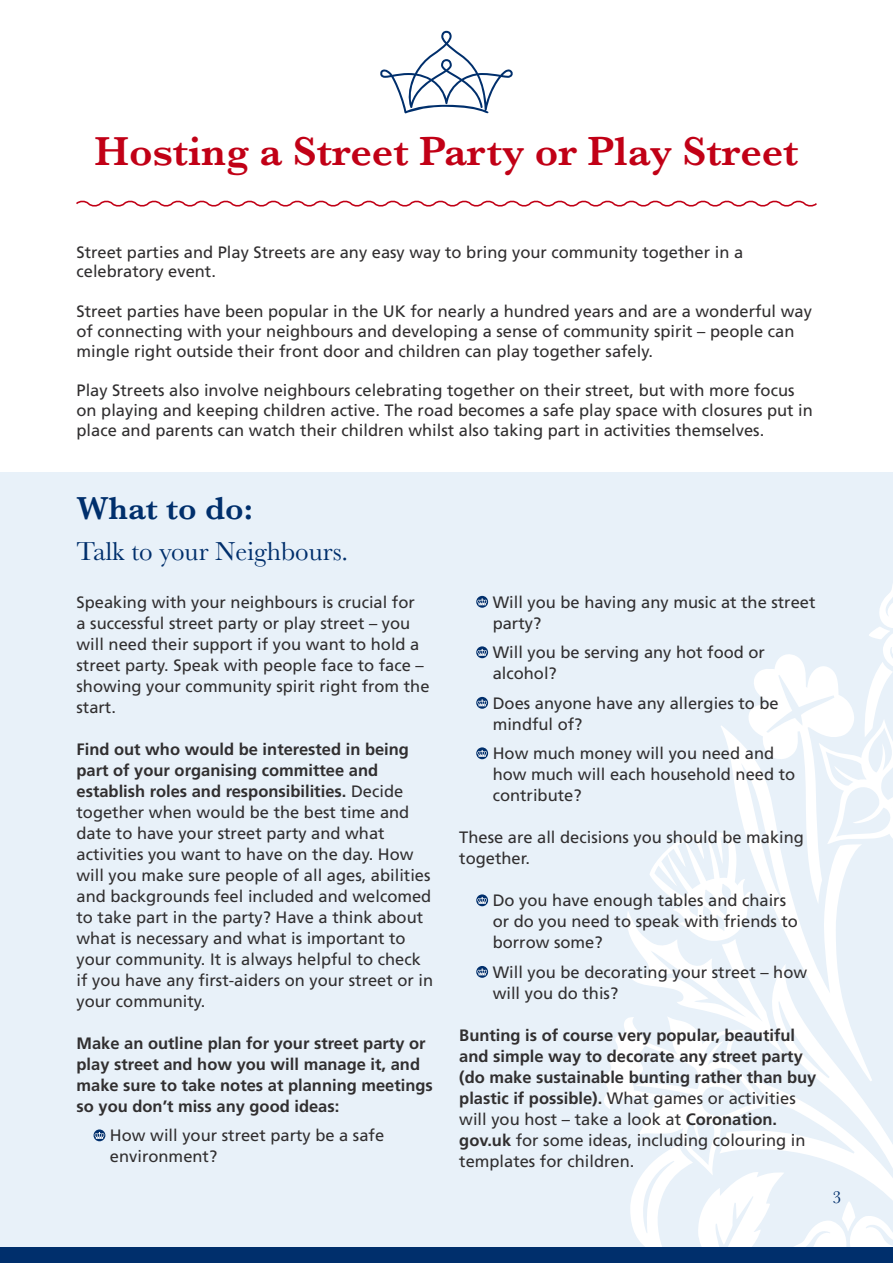
<style>
.page{position:relative;width:893px;height:1263px;background:#fff}
.page>*{position:absolute;margin:0;border:0;box-sizing:border-box;transform-origin:0 0}
.t1{font:600 42px "Baskerville";color:#c10016}
.t2{font:600 33px "Baskerville";color:#002f6c}
.t3{font:27px "Baskerville";color:#002f6c}
.t4{font:18px "Baskerville";color:#002f6c}
.t5{font:16.5px/21px "Frutiger LT Std";color:#312f30}
.t6{font:700 16.5px/21px "Frutiger LT Std";color:#312f30}
.s1{font-weight:700}
.s2{font-weight:400}
</style>
<div class="page">
<div style="left:0;top:472px;width:893px;height:776px;background:#e8f1f9"></div>
<svg style="left:602px;top:584px;width:291px;height:664px"></svg>
<svg style="left:76px;top:200px;width:741px;height:7px"></svg>
<svg style="left:380px;top:31px;width:133px;height:83px"></svg>
<div style="left:0;top:1248px;width:893px;height:15px;background:#002f6c"></div>
<svg style="left:94px;top:1129px;width:11px;height:12px"></svg>
<svg style="left:95px;top:1132px;width:9px;height:7px"></svg>
<svg style="left:476px;top:596px;width:12px;height:12px"></svg>
<svg style="left:477px;top:598px;width:10px;height:7px"></svg>
<svg style="left:476px;top:646px;width:12px;height:12px"></svg>
<svg style="left:477px;top:649px;width:10px;height:7px"></svg>
<svg style="left:476px;top:697px;width:12px;height:12px"></svg>
<svg style="left:477px;top:699px;width:10px;height:7px"></svg>
<svg style="left:476px;top:747px;width:12px;height:12px"></svg>
<svg style="left:477px;top:750px;width:10px;height:7px"></svg>
<svg style="left:476px;top:894px;width:12px;height:12px"></svg>
<svg style="left:477px;top:897px;width:10px;height:7px"></svg>
<svg style="left:476px;top:966px;width:12px;height:12px"></svg>
<svg style="left:477px;top:968px;width:10px;height:7px"></svg>
<p class="t1" style="left:94px;top:122px;width:705px">Hosting a Street Party or Play Street</p>
<p class="t5" style="left:77px;top:242px;width:668px;line-height:19.8px">Street parties and Play Streets are any easy way to bring your community together in a celebratory event.</p>
<p class="t5" style="left:77px;top:301px;width:737px;line-height:19.8px">Street parties have been popular in the UK for nearly a hundred years and are a wonderful way of connecting with your neighbours and developing a sense of community spirit – people can mingle right outside their front door and children can play together safely.</p>
<p class="t5" style="left:77px;top:381px;width:738px;line-height:19.8px">Play Streets also involve neighbours celebrating together on their street, but with more focus on playing and keeping children active. The road becomes a safe play space with closures put in place and parents can watch their children whilst also taking part in activities themselves.</p>
<p class="t2" style="left:77px;top:485px;width:178px">What to do:</p>
<p class="t3" style="left:77px;top:534px;width:273px">Talk to your Neighbours.</p>
<p class="t5" style="left:77px;top:591px;width:354px">Speaking with your neighbours is crucial for<br>a successful street party or play street – you will need their support if you want to hold a street party. Speak with people face to face – showing your community spirit right from the start.</p>
<p class="t5" style="left:77px;top:738px;width:358px"><span class="s1">Find out who would be interested in being part of your organising committee and establish roles and responsibilities.</span> Decide together when would be the best time and date to have your street party and what activities you want to have on the day. How will you make sure people of all ages, abilities and backgrounds feel included and welcomed to take part in the party? Have a think about what is necessary and what is important to your community. It is always helpful to check if you have any first-aiders on your street or in your community.</p>
<p class="t6" style="left:77px;top:1032px;width:358px">Make an outline plan for your street party or play street and how you will manage it, and make sure to take notes at planning meetings so you don’t miss any good ideas:</p>
<p class="t5" style="left:110px;top:1125px;width:276px">How will your street party be a safe environment?</p>
<p class="t5" style="left:493px;top:591px;width:324px">Will you be having any music at the street party?</p>
<p class="t5" style="left:493px;top:642px;width:274px">Will you be serving any hot food or alcohol?</p>
<p class="t5" style="left:493px;top:693px;width:288px">Does anyone have any allergies to be mindful of?</p>
<p class="t5" style="left:493px;top:743px;width:304px">How much money will you need and how much will each household need to contribute?</p>
<p class="t5" style="left:459px;top:827px;width:346px">These are all decisions you should be making together.</p>
<p class="t5" style="left:493px;top:890px;width:307px">Do you have enough tables and chairs or do you need to speak with friends to borrow some?</p>
<p class="t5" style="left:493px;top:962px;width:316px">Will you be decorating your street – how will you do this?</p>
<p class="t6" style="left:459px;top:1025px;width:359px">Bunting is of course very popular, beautiful and simple way to decorate any street party (do make sustainable bunting rather than buy plastic if possible). <span class="s2">What games or activities will you host – take a look at</span> Coronation. gov.uk <span class="s2">for some ideas, including colouring in templates for children.</span></p>
<p class="t4" style="left:832px;top:1185px;width:10px">3</p>
</div>
